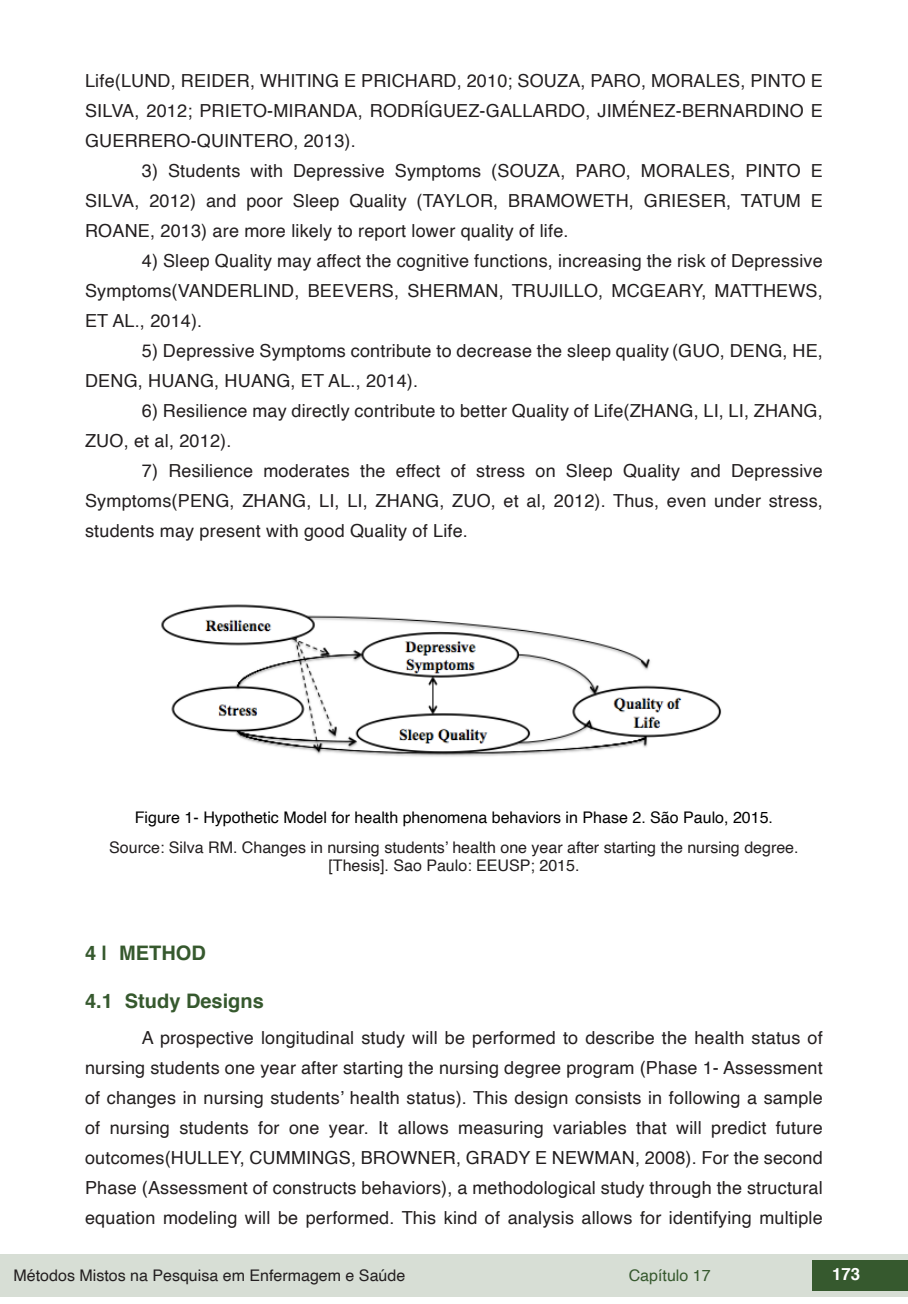
<style>
.page{position:relative;width:908px;height:1304px;background:#fff}
.page>*{position:absolute;margin:0;border:0;box-sizing:border-box;transform-origin:0 0}
.t1{font:700 20px "Helvetica";color:#36592e}
.txt{font:18px/30px "Helvetica";letter-spacing:.01em;color:#231f20;text-align:justify}
.t2{font:700 16.8px "Helvetica";color:#fff}
.fonte_tab_gra_imag{font:16px/18px "Helvetica";color:#231f20;text-align:center}
.info_tab_graf_imag{font:16px "Helvetica";color:#000}
.t3{font:16px "Helvetica";color:#36592e}
</style>
<div class="page">
<div style="left:0;top:1254px;width:906px;height:43px;background:#d7ded5"></div>
<div style="left:812px;top:1261px;width:95px;height:30px;background:#36592e"></div>
<img style="left:161px;top:604px;width:561px;height:153px">
<p class="txt" style="left:85px;top:66px;width:739px">Life(LUND, REIDER, WHITING E PRICHARD, 2010; SOUZA, PARO, MORALES, PINTO E SILVA, 2012; PRIETO-MIRANDA, RODRÍGUEZ-GALLARDO, JIMÉNEZ-BERNARDINO E GUERRERO-QUINTERO, 2013).</p>
<p class="txt" style="left:85px;top:156px;width:739px;text-indent:57px">3) Students with Depressive Symptoms (SOUZA, PARO, MORALES, PINTO E SILVA, 2012) and poor Sleep Quality (TAYLOR, BRAMOWETH, GRIESER, TATUM E ROANE, 2013) are more likely to report lower quality of life.</p>
<p class="txt" style="left:85px;top:246px;width:739px;text-indent:57px">4) Sleep Quality may affect the cognitive functions, increasing the risk of Depressive Symptoms(VANDERLIND, BEEVERS, SHERMAN, TRUJILLO, MCGEARY, MATTHEWS, ET AL., 2014).</p>
<p class="txt" style="left:85px;top:336px;width:739px;text-indent:57px">5) Depressive Symptoms contribute to decrease the sleep quality (GUO, DENG, HE,<br>DENG, HUANG, HUANG, ET AL., 2014).</p>
<p class="txt" style="left:85px;top:396px;width:738px;text-indent:57px">6) Resilience may directly contribute to better Quality of Life(ZHANG, LI, LI, ZHANG,<br>ZUO, et al, 2012).</p>
<p class="txt" style="left:85px;top:456px;width:739px;text-indent:57px">7) Resilience moderates the effect of stress on Sleep Quality and Depressive Symptoms(PENG, ZHANG, LI, LI, ZHANG, ZUO, et al, 2012). Thus, even under stress, students may present with good Quality of Life.</p>
<p class="info_tab_graf_imag" style="left:135px;top:805px;width:639px">Figure 1- Hypothetic Model for health phenomena behaviors in Phase 2. São Paulo, 2015.</p>
<p class="fonte_tab_gra_imag" style="left:109px;top:838px;width:690px">Source: Silva RM. Changes in nursing students’ health one year after starting the nursing degree. [Thesis]. Sao Paulo: EEUSP; 2015.</p>
<p class="t1" style="left:85px;top:937px;width:122px">4 | METHOD</p>
<p class="t1" style="left:85px;top:985px;width:180px">4.1 Study Designs</p>
<p class="txt" style="left:85px;top:1023px;width:738px;text-indent:57px">A prospective longitudinal study will be performed to describe the health status of nursing students one year after starting the nursing degree program (Phase 1- Assessment of changes in nursing students’ health status). This design consists in following a sample of nursing students for one year. It allows measuring variables that will predict future outcomes(HULLEY, CUMMINGS, BROWNER, GRADY E NEWMAN, 2008). For the second Phase (Assessment of constructs behaviors), a methodological study through the structural equation modeling will be performed. This kind of analysis allows for identifying multiple</p>
<p class="fonte_tab_gra_imag" style="left:14px;top:1267px;width:393px">Métodos Mistos na Pesquisa em Enfermagem e Saúde</p>
<p class="t3" style="left:628px;top:1263px;width:83px">Capítulo 17</p>
<p class="t2" style="left:831px;top:1261px;width:30px">173</p>
</div>
